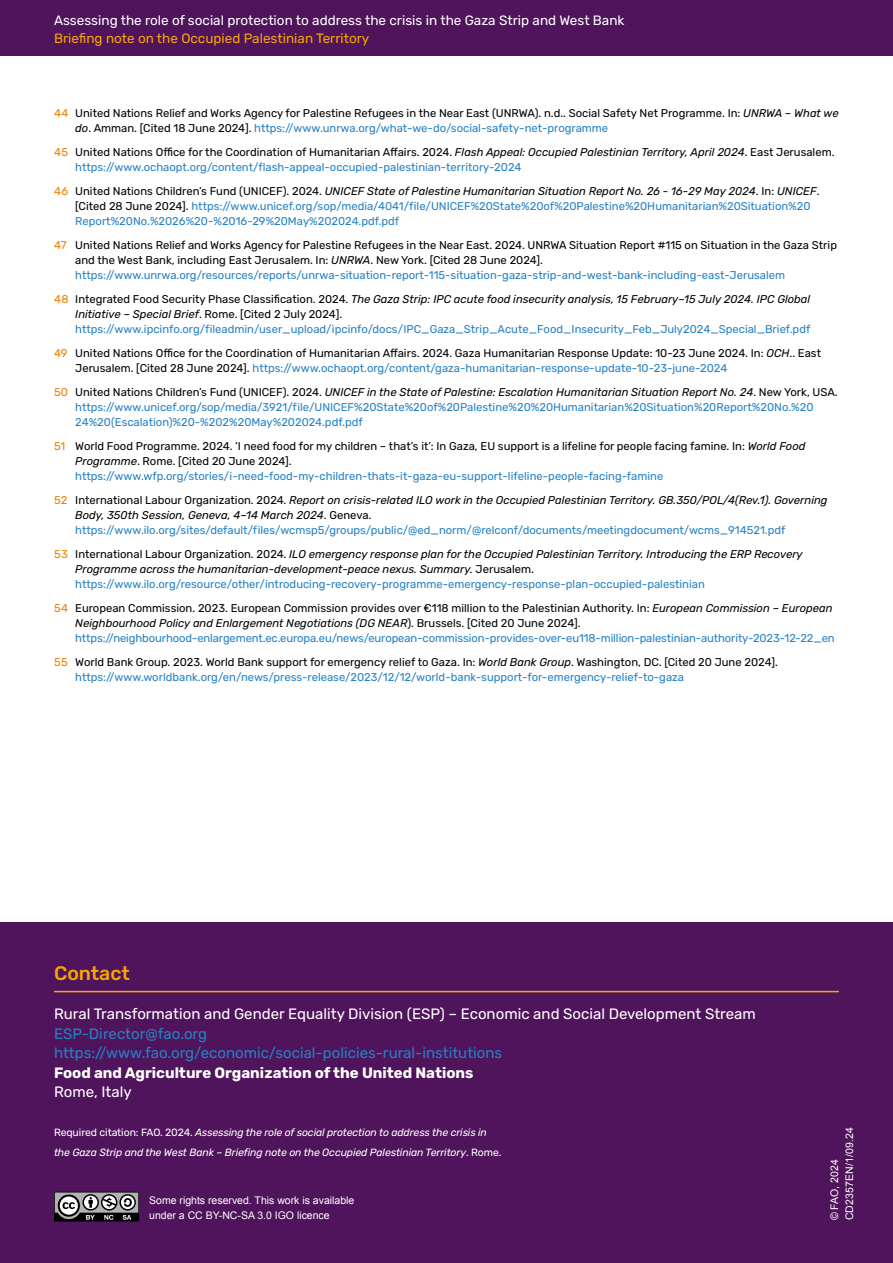
<style>
.page{position:relative;width:893px;height:1263px;background:#fff}
.page>*{position:absolute;margin:0;border:0;box-sizing:border-box;transform-origin:0 0}
.t1{font:500 19.5px "Rubik";color:#f7a600}
.t2{font:15px "Rubik";color:#fff}
.t3{font:15px/19.5px "Rubik";color:#2581c4}
.t4{font:700 15px "Rubik";color:#fff}
.t5{font:13.5px "Rubik";color:#fff}
.t6{font:13.5px "Rubik";color:#f7a600}
.t7{font:11.25px/15px "Rubik";color:#2581c4}
.t8{font:11.25px/15px "Rubik";color:#000}
.t9{font:italic 11.25px/15px "Rubik";color:#000}
.t10{font:italic 10.5px/19.5px "Rubik";letter-spacing:-.01em;color:#fff}
.t11{font:10.5px/15px "Arial";color:#fff}
.s1{color:#ef7d00}
.s2{font-style:italic}
.s3{color:#2581c4}
.s4{color:#000}
.s5{font-style:italic;color:#000}
.s6{font-style:normal;color:#ef7d00}
.s7{font-style:normal}
.s8{font-style:normal;color:#2581c4}
</style>
<div class="page">
<div style="left:0;top:0;width:893px;height:55px;background:#50145c"></div>
<div style="left:0;top:923px;width:893px;height:340px;background:#50145c"></div>
<hr style="left:54px;top:991px;width:785px;height:1px;background:#f7a600">
<svg style="left:54px;top:1192px;width:85px;height:29px;background:#747374"></svg>
<p class="t5" style="left:54px;top:13px;width:572px">Assessing the role of social protection to address the crisis in the Gaza Strip and West Bank</p>
<p class="t6" style="left:54px;top:31px;width:317px">Briefing note on the Occupied Palestinian Territory</p>
<p class="t8" style="left:75px;top:106px;width:765px;text-indent:-21px"><span class="s1">44</span> United Nations Relief and Works Agency for Palestine Refugees in the Near East (UNRWA). n.d.. Social Safety Net Programme. In: <span class="s2">UNRWA – What we do</span>. Amman. [Cited 18 June 2024]. <span class="s3">https://www.unrwa.org/what-we-do/social-safety-net-programme</span></p>
<p class="t7" style="left:75px;top:145px;width:761px;text-indent:-21px"><span class="s1">45</span> <span class="s4">United Nations Office for the Coordination of Humanitarian Affairs. 2024.</span> <span class="s5">Flash Appeal: Occupied Palestinian Territory, April 2024</span><span class="s4">. East Jerusalem. </span>https://www.ochaopt.org/content/flash-appeal-occupied-palestinian-territory-2024</p>
<p class="t7" style="left:75px;top:184px;width:746px;text-indent:-21px"><span class="s1">46</span> <span class="s4">United Nations Children’s Fund (UNICEF). 2024.</span> <span class="s5">UNICEF State of Palestine Humanitarian Situation Report No. 26 - 16-29 May 2024</span><span class="s4">. In:</span> <span class="s5">UNICEF</span><span class="s4">. [Cited 28 June 2024].</span> https://www.unicef.org/sop/media/4041/file/UNICEF%20State%20of%20Palestine%20Humanitarian%20Situation%20<br>Report%20No.%2026%20-%2016-29%20May%202024.pdf.pdf</p>
<p class="t8" style="left:75px;top:238px;width:763px;text-indent:-21px"><span class="s1">47</span> United Nations Relief and Works Agency for Palestine Refugees in the Near East. 2024. UNRWA Situation Report #115 on Situation in the Gaza Strip and the West Bank, including East Jerusalem. In: <span class="s2">UNRWA</span>. New York. [Cited 28 June 2024]. <span class="s3">https://www.unrwa.org/resources/reports/unrwa-situation-report-115-situation-gaza-strip-and-west-bank-including-east-Jerusalem</span></p>
<p class="t7" style="left:75px;top:292px;width:737px;text-indent:-21px"><span class="s1">48</span> <span class="s4">Integrated Food Security Phase Classification. 2024.</span> <span class="s5">The Gaza Strip: IPC acute food insecurity analysis, 15 February–15 July 2024. IPC Global<br>Initiative – Special Brief</span><span class="s4">. Rome. [Cited 2 July 2024]. </span>https://www.ipcinfo.org/fileadmin/user_upload/ipcinfo/docs/IPC_Gaza_Strip_Acute_Food_Insecurity_Feb_July2024_Special_Brief.pdf</p>
<p class="t8" style="left:75px;top:346px;width:747px;text-indent:-21px"><span class="s1">49</span> United Nations Office for the Coordination of Humanitarian Affairs. 2024. Gaza Humanitarian Response Update: 10-23 June 2024. In: <span class="s2">OCH</span>.. East<br>Jerusalem. [Cited 28 June 2024]. <span class="s3">https://www.ochaopt.org/content/gaza-humanitarian-response-update-10-23-june-2024</span></p>
<p class="t7" style="left:75px;top:385px;width:764px;text-indent:-21px"><span class="s1">50</span> <span class="s4">United Nations Children’s Fund (UNICEF). 2024.</span> <span class="s5">UNICEF in the State of Palestine: Escalation Humanitarian Situation Report No. 24</span><span class="s4">. New York, USA. </span>https://www.unicef.org/sop/media/3921/file/UNICEF%20State%20of%20Palestine%20%20Humanitarian%20Situation%20Report%20No.%20<br>24%20(Escalation)%20-%202%20May%202024.pdf.pdf</p>
<p class="t8" style="left:75px;top:439px;width:732px;text-indent:-21px"><span class="s1">51</span> World Food Programme. 2024. ‘I need food for my children – that’s it’: In Gaza, EU support is a lifeline for people facing famine. In: <span class="s2">World Food<br>Programme</span>. Rome. [Cited 20 June 2024]. <span class="s3">https://www.wfp.org/stories/i-need-food-my-children-thats-it-gaza-eu-support-lifeline-people-facing-famine</span></p>
<p class="t9" style="left:75px;top:493px;width:754px;text-indent:-21px"><span class="s6">52</span> <span class="s7">International Labour Organization. 2024.</span> Report on crisis-related ILO work in the Occupied Palestinian Territory. GB.350/POL/4(Rev.1). Governing<br>Body, 350th Session, Geneva, 4–14 March 2024<span class="s7">. Geneva. </span><span class="s8">https://www.ilo.org/sites/default/files/wcmsp5/groups/public/@ed_norm/@relconf/documents/meetingdocument/wcms_914521.pdf</span></p>
<p class="t9" style="left:75px;top:547px;width:729px;text-indent:-21px"><span class="s6">53</span> <span class="s7">International Labour Organization. 2024.</span> ILO emergency response plan for the Occupied Palestinian Territory. Introducing the ERP Recovery<br>Programme across the humanitarian-development-peace nexus. Summary. <span class="s7">Jerusalem. </span><span class="s8">https://www.ilo.org/resource/other/introducing-recovery-programme-emergency-response-plan-occupied-palestinian</span></p>
<p class="t7" style="left:75px;top:601px;width:761px;text-indent:-21px"><span class="s1">54</span> <span class="s4">European Commission. 2023. European Commission provides over €118 million to the Palestinian Authority. In:</span> <span class="s5">European Commission – European<br>Neighbourhood Policy and Enlargement Negotiations (DG NEAR</span><span class="s4">). Brussels. [Cited 20 June 2024]. </span>https://neighbourhood-enlargement.ec.europa.eu/news/european-commission-provides-over-eu118-million-palestinian-authority-2023-12-22_en</p>
<p class="t7" style="left:75px;top:655px;width:704px;text-indent:-21px"><span class="s1">55</span> <span class="s4">World Bank Group. 2023. World Bank support for emergency relief to Gaza. In:</span> <span class="s5">World Bank Group</span><span class="s4">. Washington, DC. [Cited 20 June 2024]. </span>https://www.worldbank.org/en/news/press-release/2023/12/12/world-bank-support-for-emergency-relief-to-gaza</p>
<h1 class="t1" style="left:54px;top:962px;width:77px">Contact</h1>
<h2 class="t2" style="left:54px;top:1005px;width:703px">Rural Transformation and Gender Equality Division (ESP) – Economic and Social Development Stream</h2>
<h2 class="t3" style="left:54px;top:1024px;width:450px">ESP-Director@fao.org https://www.fao.org/economic/social-policies-rural-institutions</h2>
<h2 class="t4" style="left:54px;top:1064px;width:421px">Food and Agriculture Organization of the United Nations</h2>
<h2 class="t2" style="left:54px;top:1083px;width:79px">Rome, Italy</h2>
<p class="t10" style="left:54px;top:1123px;width:449px"><span class="s7">Required citation: FAO. 2024.</span> Assessing the role of social protection to address the crisis in the Gaza Strip and the West Bank – Briefing note on the Occupied Palestinian Territory<span class="s7">. Rome.</span></p>
<p class="t11" style="left:149px;top:1193px;width:207px">Some rights reserved. This work is available under a CC BY-NC-SA 3.0 IGO licence</p>
<p class="t11" style="left:827px;top:1220px;width:95px;rotate:-90deg">© FAO, 2024<br>CD2357EN/1/09.24</p>
</div>
